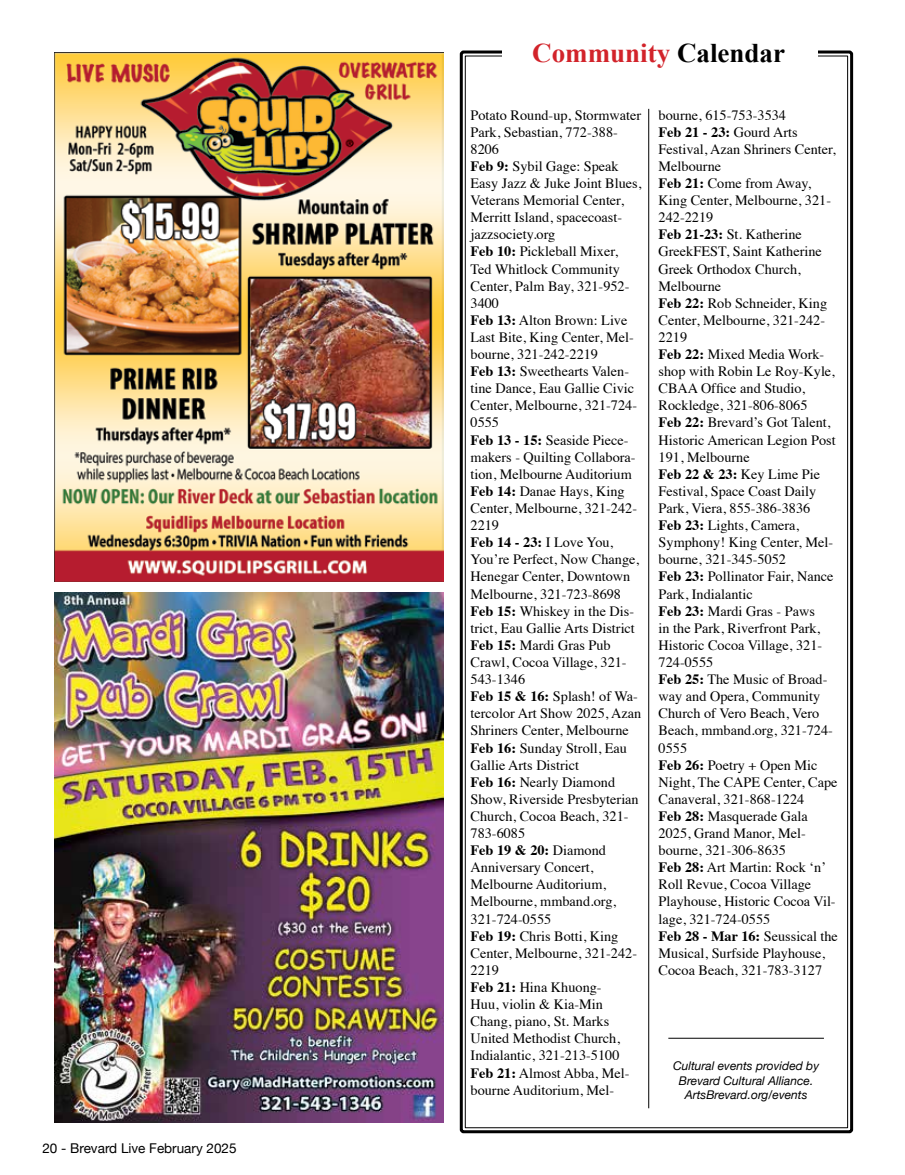
<style>
.page{position:relative;width:905px;height:1175px;background:#fff}
.page>*{position:absolute;margin:0;border:0;box-sizing:border-box;transform-origin:0 0}
.t1{font:700 27px "Times New Roman";color:#d2232a}
.t2{font:14.25px/17.1px "Times";color:#000}
.t3{font:13.5px "Helvetica Neue";color:#000}
.t4{font:italic 12px/14.4px "Helvetica Neue";color:#000;text-align:center}
.s1{color:#000}
.s2{font-weight:700}
</style>
<div class="page">
<svg style="left:459px;top:50px;width:395px;height:1084px"></svg>
<hr style="left:648px;top:109px;width:1px;height:999px;background:#000">
<div style="left:502px;top:35px;width:315px;height:37px;background:#fff"></div>
<hr style="left:668px;top:1037px;width:156px;height:1px;background:#000">
<img style="left:54px;top:52px;width:389px;height:530px">
<img style="left:54px;top:593px;width:389px;height:529px">
<p class="t3" style="left:42px;top:1138px;width:196px">20 - Brevard Live February 2025</p>
<h1 class="t1" style="left:532px;top:34px;width:254px">Community <span class="s1">Calendar</span></h1>
<p class="t2" style="left:470px;top:105px;width:172px">Potato Round-up, Stormwater<br>Park, Sebastian, 772-388-<br>8206<br><span class="s2">Feb 9:</span> Sybil Gage: Speak<br>Easy Jazz &amp; Juke Joint Blues,<br>Veterans Memorial Center,<br>Merritt Island, spacecoast&shy;jazzsociety.org<br><span class="s2">Feb 10:</span> Pickleball Mixer,<br>Ted Whitlock Community<br>Center, Palm Bay, 321-952-<br>3400<br><span class="s2">Feb 13:</span> Alton Brown: Live<br>Last Bite, King Center, Mel&shy;bourne, 321-242-2219<br><span class="s2">Feb 13:</span> Sweethearts Valen&shy;tine Dance, Eau Gallie Civic<br>Center, Melbourne, 321-724-<br>0555<br><span class="s2">Feb 13 - 15:</span> Seaside Piece&shy;makers - Quilting Collabora&shy;tion, Melbourne Auditorium<br><span class="s2">Feb 14:</span> Danae Hays, King<br>Center, Melbourne, 321-242-<br>2219<br><span class="s2">Feb 14 - 23:</span> I Love You,<br>You’re Perfect, Now Change,<br>Henegar Center, Downtown<br>Melbourne, 321-723-8698<br><span class="s2">Feb 15:</span> Whiskey in the Dis&shy;trict, Eau Gallie Arts District<br><span class="s2">Feb 15:</span> Mardi Gras Pub<br>Crawl, Cocoa Village, 321-<br>543-1346<br><span class="s2">Feb 15 &amp; 16:</span> Splash! of Wa&shy;tercolor Art Show 2025, Azan<br>Shriners Center, Melbourne<br><span class="s2">Feb 16:</span> Sunday Stroll, Eau<br>Gallie Arts District<br><span class="s2">Feb 16:</span> Nearly Diamond<br>Show, Riverside Presbyterian<br>Church, Cocoa Beach, 321-<br>783-6085<br><span class="s2">Feb 19 &amp; 20:</span> Diamond<br>Anniversary Concert,<br>Melbourne Auditorium,<br>Melbourne, mmband.org,<br>321-724-0555<br><span class="s2">Feb 19:</span> Chris Botti, King<br>Center, Melbourne, 321-242-<br>2219<br><span class="s2">Feb 21:</span> Hina Khuong-<br>Huu, violin &amp; Kia-Min<br>Chang, piano, St. Marks<br>United Methodist Church,<br>Indialantic, 321-213-5100<br><span class="s2">Feb 21:</span> Almost Abba, Mel&shy;bourne Auditorium, Mel-</p>
<p class="t2" style="left:658px;top:105px;width:181px">bourne, 615-753-3534<br><span class="s2">Feb 21 - 23:</span> Gourd Arts<br>Festival, Azan Shriners Center,<br>Melbourne<br><span class="s2">Feb 21:</span> Come from Away,<br>King Center, Melbourne, 321-<br>242-2219<br><span class="s2">Feb 21-23:</span> St. Katherine<br>GreekFEST, Saint Katherine<br>Greek Orthodox Church,<br>Melbourne<br><span class="s2">Feb 22:</span> Rob Schneider, King<br>Center, Melbourne, 321-242-<br>2219<br><span class="s2">Feb 22:</span> Mixed Media Work&shy;shop with Robin Le Roy-Kyle,<br>CBAA Office and Studio,<br>Rockledge, 321-806-8065<br><span class="s2">Feb 22:</span> Brevard’s Got Talent,<br>Historic American Legion Post<br>191, Melbourne<br><span class="s2">Feb 22 &amp; 23:</span> Key Lime Pie<br>Festival, Space Coast Daily<br>Park, Viera, 855-386-3836<br><span class="s2">Feb 23:</span> Lights, Camera,<br>Symphony! King Center, Mel&shy;bourne, 321-345-5052<br><span class="s2">Feb 23:</span> Pollinator Fair, Nance<br>Park, Indialantic<br><span class="s2">Feb 23:</span> Mardi Gras - Paws<br>in the Park, Riverfront Park,<br>Historic Cocoa Village, 321-<br>724-0555<br><span class="s2">Feb 25:</span> The Music of Broad&shy;way and Opera, Community<br>Church of Vero Beach, Vero<br>Beach, mmband.org, 321-724-<br>0555<br><span class="s2">Feb 26:</span> Poetry + Open Mic<br>Night, The CAPE Center, Cape<br>Canaveral, 321-868-1224<br><span class="s2">Feb 28:</span> Masquerade Gala<br>2025, Grand Manor, Mel&shy;bourne, 321-306-8635<br><span class="s2">Feb 28:</span> Art Martin: Rock ‘n’<br>Roll Revue, Cocoa Village<br>Playhouse, Historic Cocoa Vil&shy;lage, 321-724-0555<br><span class="s2">Feb 28 - Mar 16:</span> Seussical the<br>Musical, Surfside Playhouse,<br>Cocoa Beach, 321-783-3127</p>
<p class="t4" style="left:673px;top:1059px;width:148px">Cultural events provided by<br>Brevard Cultural Alliance.<br>ArtsBrevard.org/events</p>
</div>
